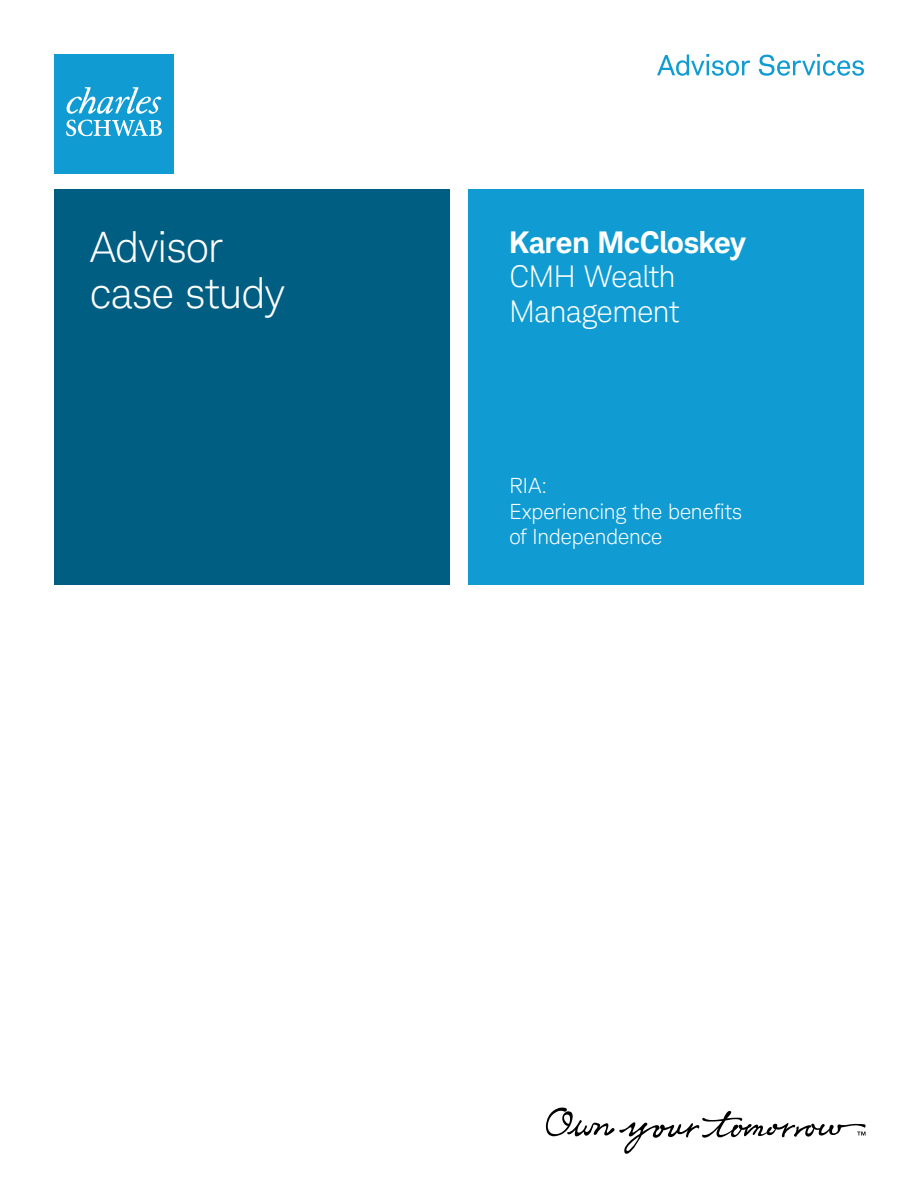
<style>
.page{position:relative;width:918px;height:1188px;background:#fff}
.page>*{position:absolute;margin:0;border:0;box-sizing:border-box;transform-origin:0 0}
.t1{font:300 42px/46.5px "Charles Modern";letter-spacing:-.005em;color:#fff}
.t2{font:300 30px/34.5px "Charles Modern";letter-spacing:-.01em;color:#fff}
.t3{font:700 30px "Charles Modern";color:#fff}
.t4{font:300 21px/25.5px "Charles Modern";color:#fff}
</style>
<div class="page">
<div style="left:54px;top:189px;width:396px;height:396px;background:#005e83"></div>
<div style="left:468px;top:189px;width:396px;height:396px;background:#109cd2"></div>
<svg style="left:657px;top:54px;width:93px;height:22px"></svg>
<svg style="left:759px;top:54px;width:105px;height:22px"></svg>
<div style="left:54px;top:54px;width:120px;height:120px;background:#109cd2"></div>
<svg style="left:66px;top:87px;width:95px;height:27px"></svg>
<svg style="left:66px;top:120px;width:96px;height:16px"></svg>
<svg style="left:545px;top:1107px;width:320px;height:47px"></svg>
<h1 class="t1" style="left:90px;top:224px;width:196px">Advisor case study</h1>
<h2 class="t3" style="left:509px;top:224px;width:238px">Karen McCloskey</h2>
<h2 class="t2" style="left:509px;top:259px;width:171px">CMH Wealth<br>Management</h2>
<p class="t4" style="left:509px;top:473px;width:234px">RIA:<br>Experiencing the benefits of Independence</p>
</div>
